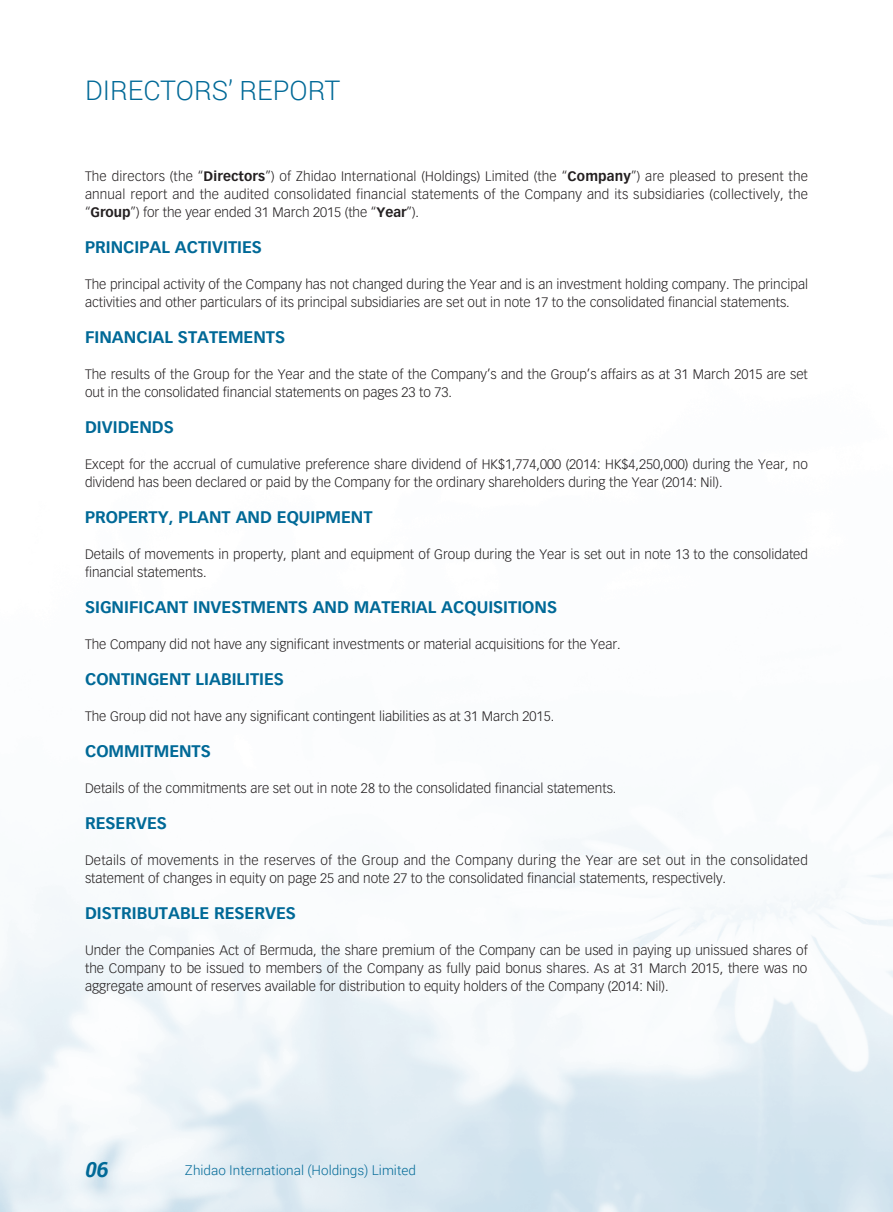
<style>
.page{position:relative;width:893px;height:1212px;background:#fff}
.page>*{position:absolute;margin:0;border:0;box-sizing:border-box;transform-origin:0 0}
.t1{font:300 27px "Roboto";color:#006997}
._51_N_Table_txt{font:italic 700 21px "Roboto";color:#006997}
._01_H1{font:700 16.5px "Vectora LT Std";color:#006997}
._00_txt{font:300 13.5px/18px "Vectora LT Std";color:#231f20}
.t2{font:300 13.5px "Roboto";color:#006997}
.s1{font-weight:700}
</style>
<div class="page">
<p class="t1" style="left:85px;top:71px;width:257px">DIRECTORS’ REPORT</p>
<p class="_00_txt" style="left:85px;top:168px;width:724px;text-align:justify">The directors (the “<span class="s1">Directors</span>”) of Zhidao International (Holdings) Limited (the “<span class="s1">Company</span>”) are pleased to present the annual report and the audited consolidated financial statements of the Company and its subsidiaries (collectively, the “<span class="s1">Group</span>”) for the year ended 31 March 2015 (the “<span class="s1">Year</span>”).</p>
<p class="_01_H1" style="left:85px;top:237px;width:178px">PRINCIPAL ACTIVITIES</p>
<p class="_00_txt" style="left:85px;top:276px;width:724px">The principal activity of the Company has not changed during the Year and is an investment holding company. The principal activities and other particulars of its principal subsidiaries are set out in note 17 to the consolidated financial statements.</p>
<p class="_01_H1" style="left:85px;top:327px;width:202px">FINANCIAL STATEMENTS</p>
<p class="_00_txt" style="left:85px;top:366px;width:724px">The results of the Group for the Year and the state of the Company’s and the Group’s affairs as at 31 March 2015 are set out in the consolidated financial statements on pages 23 to 73.</p>
<p class="_01_H1" style="left:85px;top:417px;width:90px">DIVIDENDS</p>
<p class="_00_txt" style="left:85px;top:456px;width:724px">Except for the accrual of cumulative preference share dividend of HK$1,774,000 (2014: HK$4,250,000) during the Year, no dividend has been declared or paid by the Company for the ordinary shareholders during the Year (2014: Nil).</p>
<p class="_01_H1" style="left:85px;top:507px;width:289px">PROPERTY, PLANT AND EQUIPMENT</p>
<p class="_00_txt" style="left:85px;top:546px;width:724px">Details of movements in property, plant and equipment of Group during the Year is set out in note 13 to the consolidated financial statements.</p>
<p class="_01_H1" style="left:85px;top:597px;width:473px">SIGNIFICANT INVESTMENTS AND MATERIAL ACQUISITIONS</p>
<p class="_00_txt" style="left:85px;top:636px;width:537px">The Company did not have any significant investments or material acquisitions for the Year.</p>
<p class="_01_H1" style="left:85px;top:669px;width:200px">CONTINGENT LIABILITIES</p>
<p class="_00_txt" style="left:85px;top:708px;width:471px">The Group did not have any significant contingent liabilities as at 31 March 2015.</p>
<p class="_01_H1" style="left:85px;top:741px;width:127px">COMMITMENTS</p>
<p class="_00_txt" style="left:85px;top:780px;width:533px">Details of the commitments are set out in note 28 to the consolidated financial statements.</p>
<p class="_01_H1" style="left:85px;top:813px;width:83px">RESERVES</p>
<p class="_00_txt" style="left:85px;top:852px;width:724px">Details of movements in the reserves of the Group and the Company during the Year are set out in the consolidated statement of changes in equity on page 25 and note 27 to the consolidated financial statements, respectively.</p>
<p class="_01_H1" style="left:85px;top:903px;width:212px">DISTRIBUTABLE RESERVES</p>
<p class="_00_txt" style="left:85px;top:942px;width:724px;text-align:justify">Under the Companies Act of Bermuda, the share premium of the Company can be used in paying up unissued shares of the Company to be issued to members of the Company as fully paid bonus shares. As at 31 March 2015, there was no aggregate amount of reserves available for distribution to equity holders of the Company (2014: Nil).</p>
<p class="_51_N_Table_txt" style="left:85px;top:1154px;width:25px">06</p>
<p class="t2" style="left:185px;top:1161px;width:232px">Zhidao International (Holdings) Limited</p>
</div>
